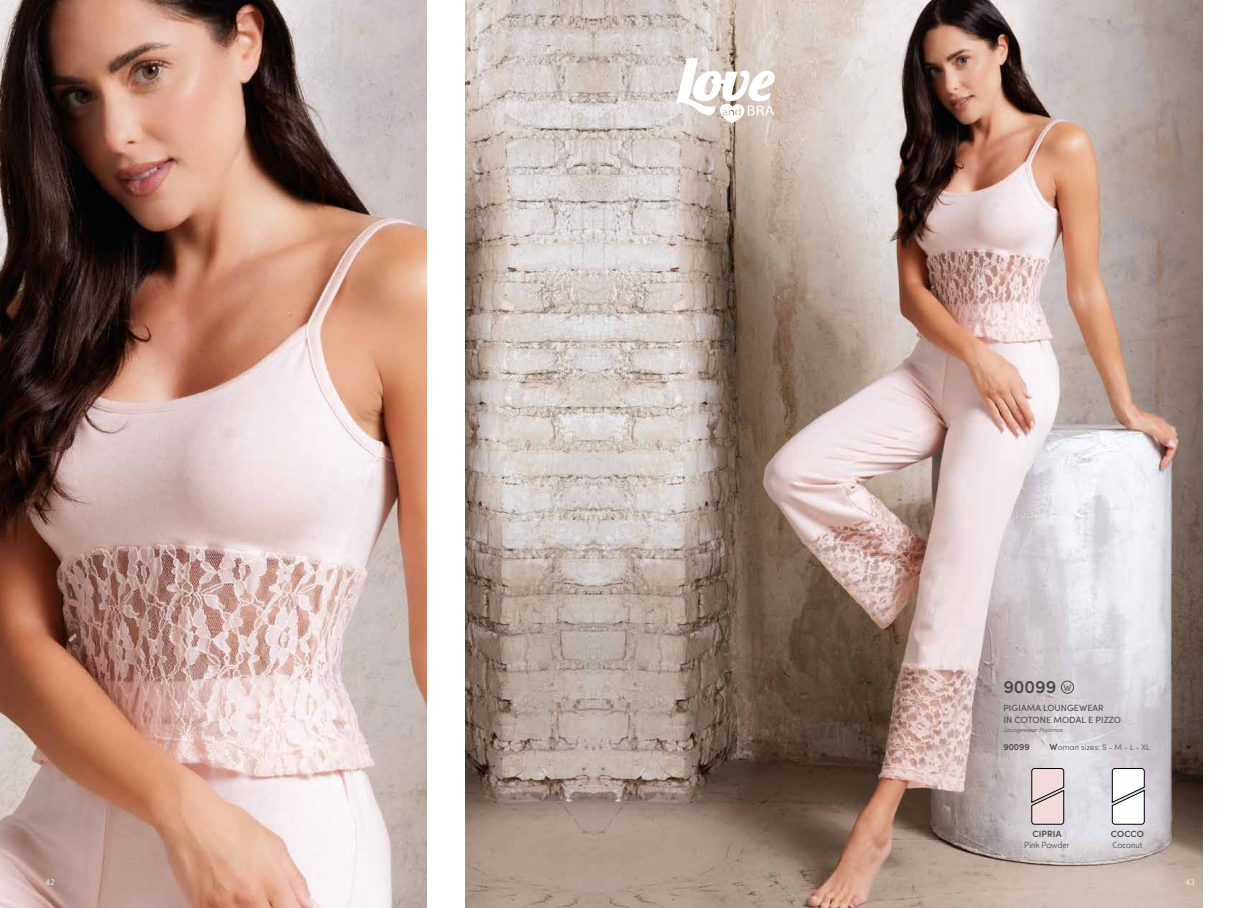
<style>
.page{position:relative;width:1248px;height:908px;background:#fff}
.page>*{position:absolute;margin:0;border:0;box-sizing:border-box;transform-origin:0 0}
.t1{font:600 18px "Sofia Pro";color:#4a4a49}
.t2{font:9px/12px "Sofia Pro";letter-spacing:.01em;color:#4a4a49}
.t3{font:300 9px "Mendl Sans Dusk";color:#4a4a49}
.t4{font:600 9px "Sofia Pro";color:#4a4a49}
.t5{font:300 8px "Sofia Pro";color:#4a4a49}
.t6{font:8px "Avenir Next";color:#fff}
.t7{font:italic 300 6px "Sofia Pro";color:#4a4a49}
.s1{font-weight:600;font-size:9px}
</style>
<div class="page">
<img style="left:0;top:0;width:427px;height:907px">
<img style="left:465px;top:0;width:737px;height:907px">
<div style="left:1061px;top:680px;width:12px;height:13px;border:1px solid #4a4a49;border-radius:50%"></div>
<svg style="left:1111px;top:767px;width:33px;height:57px"></svg>
<svg style="left:1031px;top:767px;width:32px;height:57px;background:#dbc7c7"></svg>
<svg style="left:676px;top:58px;width:101px;height:65px"></svg>
<h1 class="t1" style="left:1003px;top:673px;width:55px">90099</h1>
<p class="t2" style="left:1003px;top:701px;width:119px">PIGIAMA LOUNGEWEAR<br>IN COTONE MODAL E PIZZO</p>
<p class="t7" style="left:1003px;top:725px;width:63px">LoungewearPajamas</p>
<p class="t4" style="left:1003px;top:739px;width:28px">90099</p>
<p class="t5" style="left:1049px;top:741px;width:102px"><span class="s1">W</span>oman sizes: S - M - L - XL</p>
<p class="t2" style="left:1063px;top:680px;width:10px">W</p>
<p class="t4" style="left:1032px;top:827px;width:31px">CIPRIA</p>
<p class="t3" style="left:1024px;top:839px;width:47px">Pink Powder</p>
<p class="t4" style="left:1110px;top:827px;width:35px">COCCO</p>
<p class="t3" style="left:1112px;top:839px;width:31px">Coconut</p>
<p class="t6" style="left:45px;top:874px;width:11px">42</p>
<p class="t6" style="left:1185px;top:874px;width:11px">43</p>
</div>
